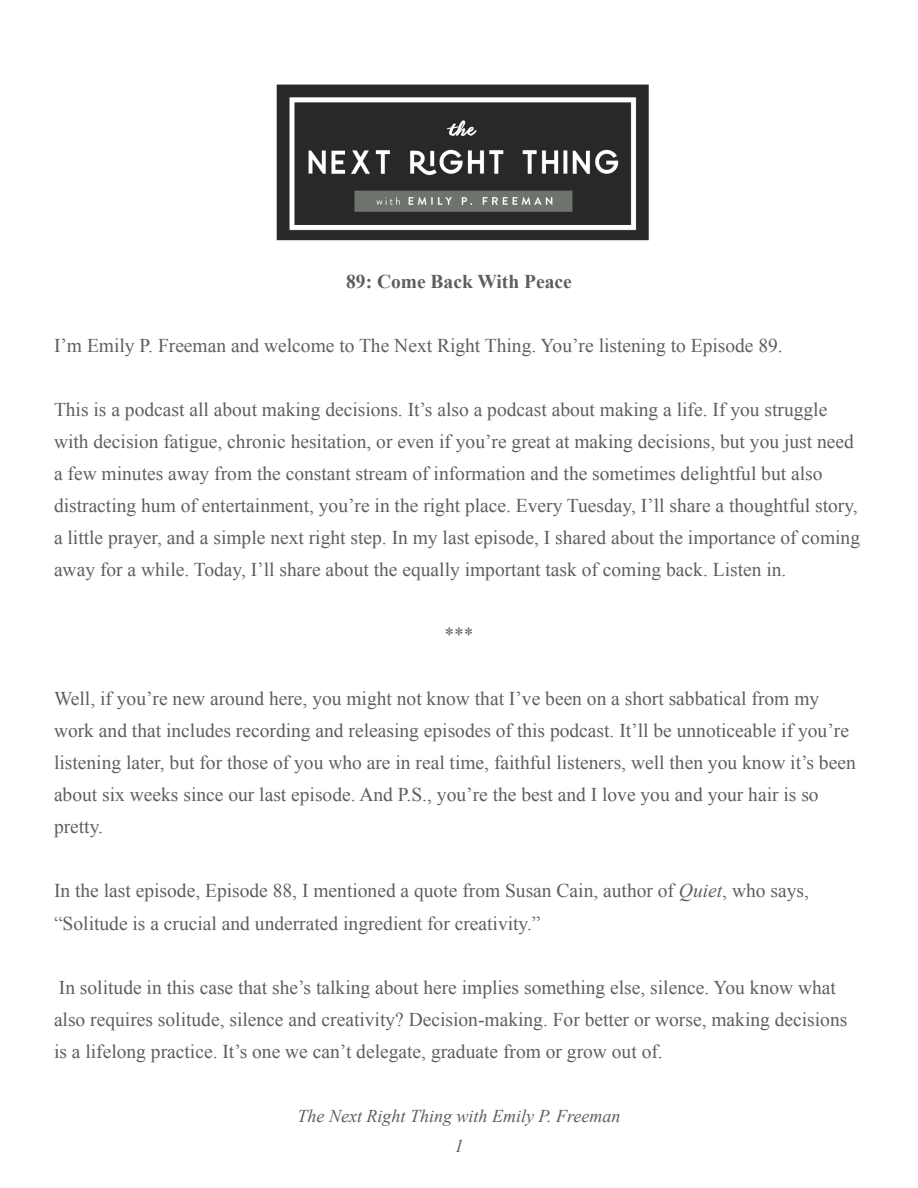
<style>
.page{position:relative;width:918px;height:1188px;background:#fff}
.page>*{position:absolute;margin:0;border:0;box-sizing:border-box;transform-origin:0 0}
.t1{font:19.5px/32.1px "Times New Roman";color:#5e5e5e}
.t2{font:700 19.5px "Times New Roman";color:#5e5e5e}
.t3{font:italic 18px/30px "Times New Roman";color:#5e5e5e;text-align:center}
.s1{font-style:italic}
</style>
<div class="page">
<img style="left:276px;top:84px;width:373px;height:157px">
<p class="t2" style="left:346px;top:268px;width:227px">89: Come Back With Peace</p>
<p class="t1" style="left:54px;top:329px;width:730px">I’m Emily P. Freeman and welcome to The Next Right Thing. You’re listening to Episode 89.</p>
<p class="t1" style="left:54px;top:393px;width:808px">This is a podcast all about making decisions. It’s also a podcast about making a life. If you struggle with decision fatigue, chronic hesitation, or even if you’re great at making decisions, but you just need a few minutes away from the constant stream of information and the sometimes delightful but also distracting hum of entertainment, you’re in the right place. Every Tuesday, I’ll share a thoughtful story, a little prayer, and a simple next right step. In my last episode, I shared about the importance of coming away for a while. Today, I’ll share about the equally important task of coming back. Listen in.</p>
<p class="t1" style="left:444px;top:618px;width:31px">***</p>
<p class="t1" style="left:54px;top:682px;width:803px">Well, if you’re new around here, you might not know that I’ve been on a short sabbatical from my work and that includes recording and releasing episodes of this podcast. It’ll be unnoticeable if you’re listening later, but for those of you who are in real time, faithful listeners, well then you know it’s been about six weeks since our last episode. And P.S., you’re the best and I love you and your hair is so pretty.</p>
<p class="t1" style="left:54px;top:875px;width:756px">In the last episode, Episode 88, I mentioned a quote from Susan Cain, author of <span class="s1">Quiet</span>, who says, “Solitude is a crucial and underrated ingredient for creativity.”</p>
<p class="t1" style="left:54px;top:971px;width:795px">In solitude in this case that she’s talking about here implies something else, silence. You know what also requires solitude, silence and creativity? Decision-making. For better or worse, making decisions is a lifelong practice. It’s one we can’t delegate, graduate from or grow out of.</p>
<p class="t3" style="left:298px;top:1100px;width:324px">The Next Right Thing with Emily P. Freeman<br>1</p>
</div>
